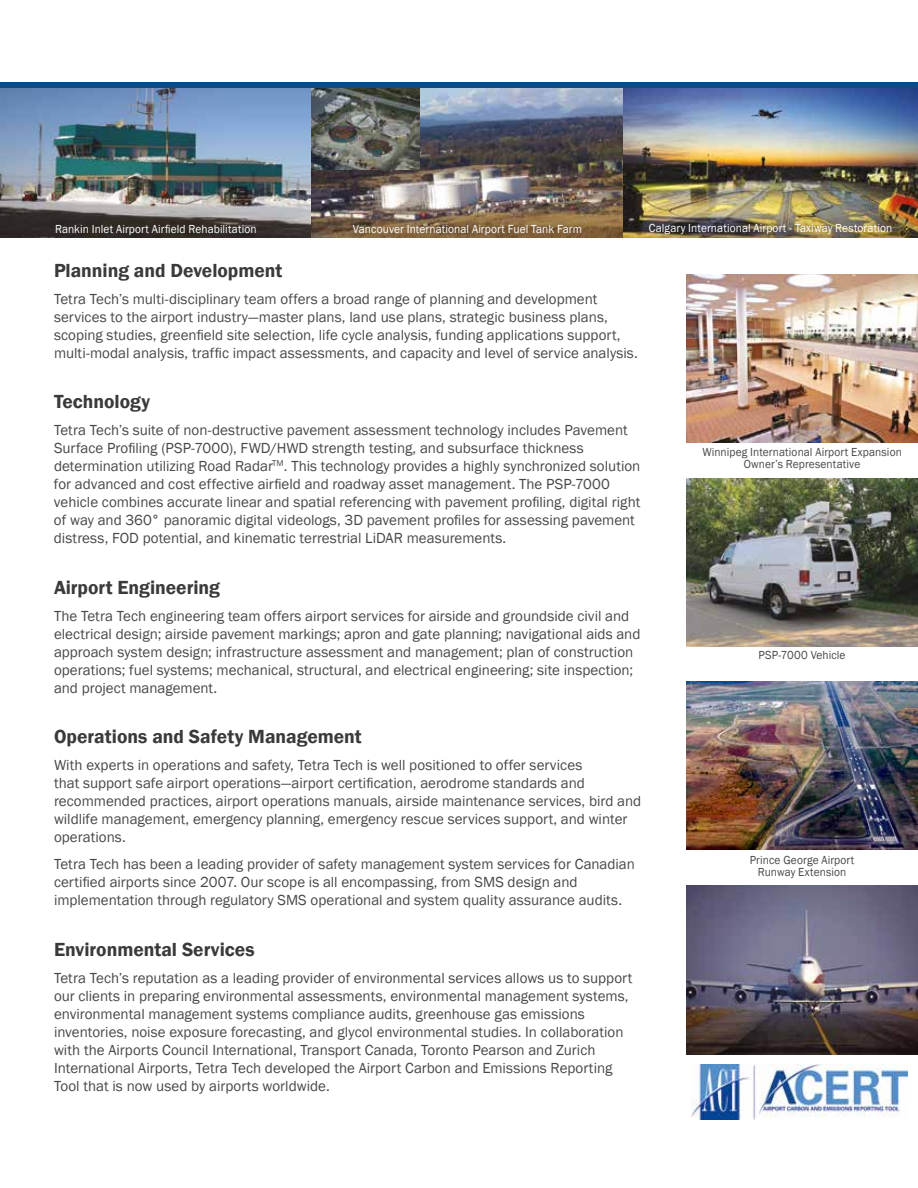
<style>
.page{position:relative;width:918px;height:1188px;background:#fff}
.page>*{position:absolute;margin:0;border:0;box-sizing:border-box;transform-origin:0 0}
.t1{font:600 19.5px "Franklin Gothic";color:#3a3a3a}
.t2{font:15px/18px "Franklin Gothic";color:#474847}
.t3{font:12px "Franklin Gothic";letter-spacing:.01em;color:#fff;scale:.95 1}
.t4{font:12px/12px "Franklin Gothic";letter-spacing:.01em;color:#474847;text-align:center;scale:.95 1}
</style>
<div class="page">
<svg style="left:0;top:82px;width:918px;height:7px;background:#0e5591"></svg>
<img style="left:0;top:89px;width:312px;height:149px">
<img style="left:312px;top:89px;width:311px;height:149px">
<img style="left:623px;top:89px;width:295px;height:149px">
<img style="left:686px;top:274px;width:232px;height:169px">
<img style="left:686px;top:478px;width:232px;height:168px">
<img style="left:686px;top:682px;width:232px;height:168px">
<img style="left:686px;top:886px;width:232px;height:168px">
<img style="left:692px;top:1065px;width:216px;height:54px">
<img style="left:312px;top:89px;width:108px;height:81px">
<p class="t3" style="left:55px;top:222px;width:214px">Rankin Inlet Airport Airfield Rehabilitation</p>
<p class="t3" style="left:353px;top:222px;width:243px">Vancouver International Airport Fuel Tank Farm</p>
<p class="t3" style="left:649px;top:220px;width:258px">Calgary International Airport - Taxiway Restoration</p>
<h1 class="t1" style="left:54px;top:258px;width:230px">Planning and Development</h1>
<p class="t2" style="left:54px;top:290px;width:585px">Tetra Tech’s multi-disciplinary team offers a broad range of planning and development services to the airport industry—master plans, land use plans, strategic business plans, scoping studies, greenfield site selection, life cycle analysis, funding applications support, multi-modal analysis, traffic impact assessments, and capacity and level of service analysis.</p>
<h1 class="t1" style="left:54px;top:390px;width:98px">Technology</h1>
<p class="t2" style="left:54px;top:422px;width:588px">Tetra Tech’s suite of non-destructive pavement assessment technology includes Pavement Surface Profiling (PSP-7000), FWD/HWD strength testing, and subsurface thickness determination utilizing Road Radar<sup>TM</sup>. This technology provides a highly synchronized solution for advanced and cost effective airfield and roadway asset management. The PSP-7000 vehicle combines accurate linear and spatial referencing with pavement profiling, digital right of way and 360° panoramic digital videologs, 3D pavement profiles for assessing pavement distress, FOD potential, and kinematic terrestrial LiDAR measurements.</p>
<h1 class="t1" style="left:54px;top:575px;width:167px">Airport Engineering</h1>
<p class="t2" style="left:54px;top:607px;width:588px">The Tetra Tech engineering team offers airport services for airside and groundside civil and electrical design; airside pavement markings; apron and gate planning; navigational aids and approach system design; infrastructure assessment and management; plan of construction operations; fuel systems; mechanical, structural, and electrical engineering; site inspection; and project management.</p>
<h1 class="t1" style="left:54px;top:725px;width:309px">Operations and Safety Management</h1>
<p class="t2" style="left:54px;top:756px;width:589px">With experts in operations and safety, Tetra Tech is well positioned to offer services<br>that support safe airport operations—airport certification, aerodrome standards and recommended practices, airport operations manuals, airside maintenance services, bird and wildlife management, emergency planning, emergency rescue services support, and winter operations.</p>
<p class="t2" style="left:54px;top:855px;width:582px">Tetra Tech has been a leading provider of safety management system services for Canadian certified airports since 2007. Our scope is all encompassing, from SMS design and implementation through regulatory SMS operational and system quality assurance audits.</p>
<h1 class="t1" style="left:54px;top:937px;width:202px">Environmental Services</h1>
<p class="t2" style="left:54px;top:969px;width:580px">Tetra Tech’s reputation as a leading provider of environmental services allows us to support our clients in preparing environmental assessments, environmental management systems, environmental management systems compliance audits, greenhouse gas emissions inventories, noise exposure forecasting, and glycol environmental studies. In collaboration with the Airports Council International, Transport Canada, Toronto Pearson and Zurich International Airports, Tetra Tech developed the Airport Carbon and Emissions Reporting Tool that is now used by airports worldwide.</p>
<p class="t4" style="left:702px;top:446px;width:212px">Winnipeg International Airport Expansion<br>Owner’s Representative</p>
<p class="t4" style="left:759px;top:650px;width:93px">PSP-7000 Vehicle</p>
<p class="t4" style="left:750px;top:854px;width:112px">Prince George Airport<br>Runway Extension</p>
</div>
